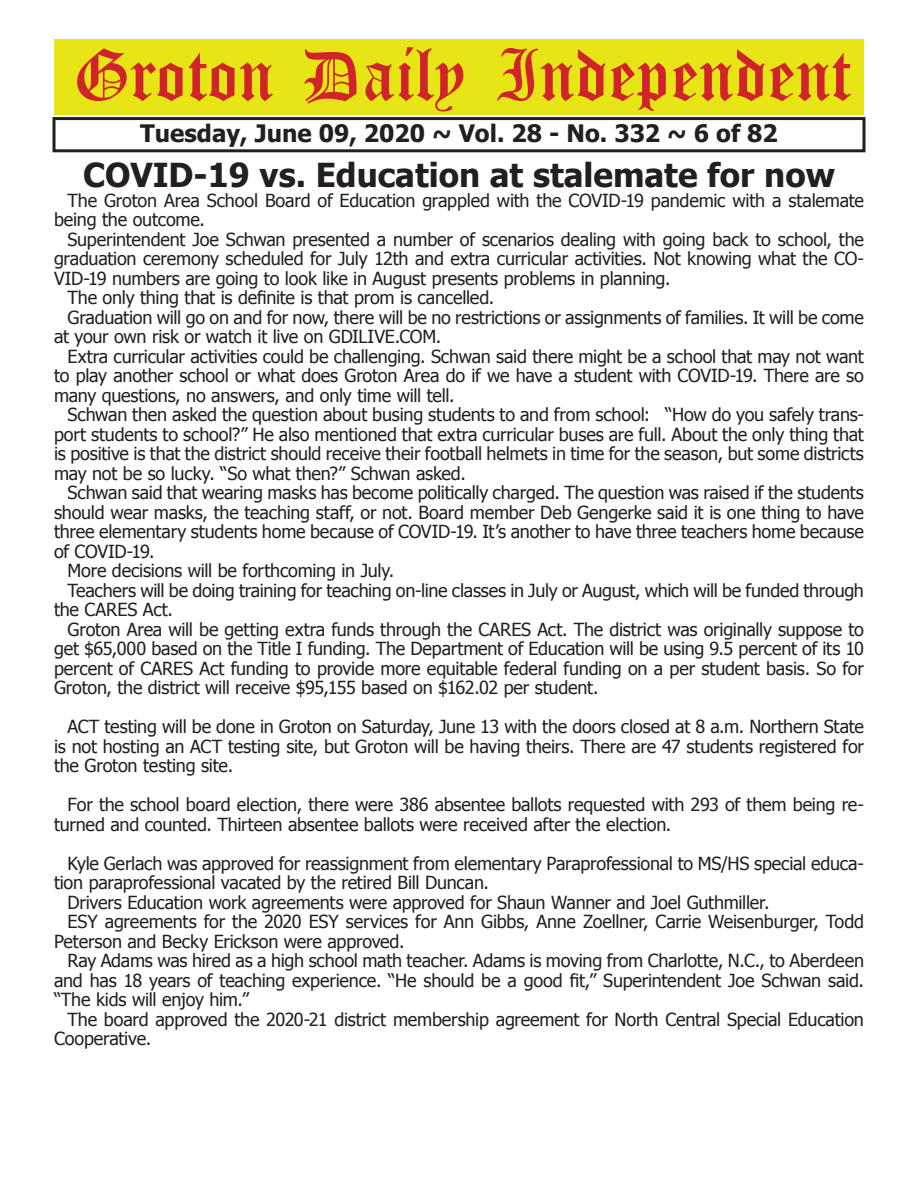
<style>
.page{position:relative;width:918px;height:1188px;background:#fff}
.page>*{position:absolute;margin:0;border:0;box-sizing:border-box;transform-origin:0 0}
.t1{font:54px "Old English Five";color:#d1232a}
.t2{font:700 33px "Tahoma";color:#231f20}
.t3{font:700 24px "Tahoma";color:#231f20}
.t4{font:18px/19.5px "Tahoma";letter-spacing:-.01em;color:#231f20}
</style>
<div class="page">
<div style="left:52px;top:117px;width:814px;height:35px;border:3px solid #231f20"></div>
<div style="left:54px;top:40px;width:810px;height:75px;background:#e7e515"></div>
<h1 class="t1" style="left:73px;top:50px;width:779px">Groton Daily Independent</h1>
<h3 class="t3" style="left:140px;top:116px;width:639px">Tuesday, June 09, 2020 ~ Vol. 28 - No. 332 ~ 6 of 82</h3>
<h2 class="t2" style="left:83px;top:152px;width:754px">COVID-19 vs. Education at stalemate for now</h2>
<p class="t4" style="left:54px;top:190px;width:812px;text-indent:14px">The Groton Area School Board of Education grappled with the COVID-19 pandemic with a stalemate being the outcome.</p>
<p class="t4" style="left:68px;top:229px;width:798px">Superintendent Joe Schwan presented a number of scenarios dealing with going back to school, the</p>
<p class="t4" style="left:54px;top:248px;width:812px">graduation ceremony scheduled for July 12th and extra curricular activities. Not knowing what the CO-</p>
<p class="t4" style="left:54px;top:268px;width:618px">VID-19 numbers are going to look like in August presents problems in planning.</p>
<p class="t4" style="left:68px;top:287px;width:428px">The only thing that is definite is that prom is cancelled.</p>
<p class="t4" style="left:68px;top:307px;width:798px">Graduation will go on and for now, there will be no restrictions or assignments of families. It will be come</p>
<p class="t4" style="left:54px;top:326px;width:389px">at your own risk or watch it live on GDILIVE.COM.</p>
<p class="t4" style="left:68px;top:346px;width:798px">Extra curricular activities could be challenging. Schwan said there might be a school that may not want</p>
<p class="t4" style="left:54px;top:365px;width:811px">to play another school or what does Groton Area do if we have a student with COVID-19. There are so</p>
<p class="t4" style="left:54px;top:385px;width:402px">many questions, no answers, and only time will tell.</p>
<p class="t4" style="left:68px;top:404px;width:798px">Schwan then asked the question about busing students to and from school: “How do you safely trans-</p>
<p class="t4" style="left:54px;top:424px;width:811px">port students to school?” He also mentioned that extra curricular buses are full. About the only thing that</p>
<p class="t4" style="left:54px;top:443px;width:811px">is positive is that the district should receive their football helmets in time for the season, but some districts</p>
<p class="t4" style="left:54px;top:463px;width:413px">may not be so lucky. “So what then?” Schwan asked.</p>
<p class="t4" style="left:68px;top:482px;width:798px">Schwan said that wearing masks has become politically charged. The question was raised if the students</p>
<p class="t4" style="left:54px;top:502px;width:811px">should wear masks, the teaching staff, or not. Board member Deb Gengerke said it is one thing to have</p>
<p class="t4" style="left:54px;top:521px;width:811px">three elementary students home because of COVID-19. It’s another to have three teachers home because</p>
<p class="t4" style="left:54px;top:541px;width:102px">of COVID-19.</p>
<p class="t4" style="left:68px;top:560px;width:328px">More decisions will be forthcoming in July.</p>
<p class="t4" style="left:68px;top:580px;width:798px">Teachers will be doing training for teaching on-line classes in July or August, which will be funded through</p>
<p class="t4" style="left:54px;top:599px;width:121px">the CARES Act.</p>
<p class="t4" style="left:68px;top:618px;width:798px">Groton Area will be getting extra funds through the CARES Act. The district was originally suppose to</p>
<p class="t4" style="left:54px;top:638px;width:812px">get $65,000 based on the Title I funding. The Department of Education will be using 9.5 percent of its 10</p>
<p class="t4" style="left:54px;top:657px;width:811px">percent of CARES Act funding to provide more equitable federal funding on a per student basis. So for</p>
<p class="t4" style="left:54px;top:677px;width:546px">Groton, the district will receive $95,155 based on $162.02 per student.</p>
<p class="t4" style="left:54px;top:716px;width:812px;text-align:justify;text-indent:14px">ACT testing will be done in Groton on Saturday, June 13 with the doors closed at 8 a.m. Northern State is not hosting an ACT testing site, but Groton will be having theirs. There are 47 students registered for the Groton testing site.</p>
<p class="t4" style="left:54px;top:794px;width:812px;text-indent:14px">For the school board election, there were 386 absentee ballots requested with 293 of them being re&shy;turned and counted. Thirteen absentee ballots were received after the election.</p>
<p class="t4" style="left:68px;top:852px;width:798px">Kyle Gerlach was approved for reassignment from elementary Paraprofessional to MS/HS special educa-</p>
<p class="t4" style="left:54px;top:872px;width:437px">tion paraprofessional vacated by the retired Bill Duncan.</p>
<p class="t4" style="left:68px;top:891px;width:703px">Drivers Education work agreements were approved for Shaun Wanner and Joel Guthmiller.</p>
<p class="t4" style="left:68px;top:911px;width:798px">ESY agreements for the 2020 ESY services for Ann Gibbs, Anne Zoellner, Carrie Weisenburger, Todd</p>
<p class="t4" style="left:54px;top:930px;width:352px">Peterson and Becky Erickson were approved.</p>
<p class="t4" style="left:68px;top:950px;width:798px">Ray Adams was hired as a high school math teacher. Adams is moving from Charlotte, N.C., to Aberdeen</p>
<p class="t4" style="left:54px;top:969px;width:811px">and has 18 years of teaching experience. “He should be a good fit,” Superintendent Joe Schwan said.</p>
<p class="t4" style="left:54px;top:989px;width:196px">“The kids will enjoy him.”</p>
<p class="t4" style="left:68px;top:1008px;width:798px">The board approved the 2020-21 district membership agreement for North Central Special Education</p>
<p class="t4" style="left:54px;top:1028px;width:99px">Cooperative.</p>
</div>
